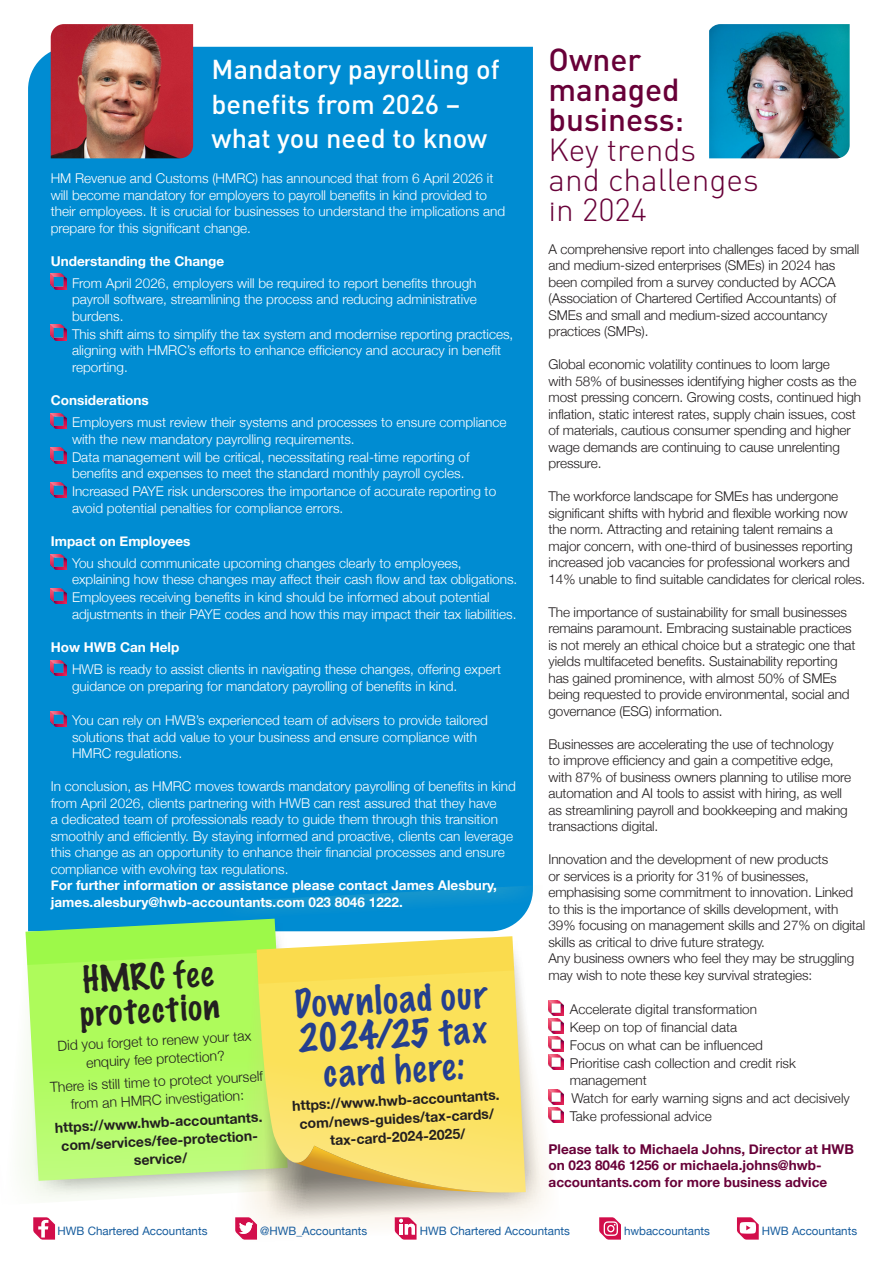
<style>
.page{position:relative;width:893px;height:1263px;background:#fff}
.page>*{position:absolute;margin:0;border:0;box-sizing:border-box;transform-origin:0 0}
.t1{font:100 35.25px/35.2px "Marker Felt";color:#253f8e;text-align:center}
.t2{font:100 33px/33px "Marker Felt";color:#231f20}
.t3{font:300 31.5px/30px "DIN Pro";color:#680038}
.t4{font:500 27px/34.5px "DIN Pro";color:#fff}
.t5{font:700 13.95px/18.3px "Helvetica Neue";color:#231f20;text-align:center}
.t6{font:300 13.95px/18.3px "Helvetica Neue";color:#231f20;text-align:center}
.t7{font:300 13.5px/16.5px "Helvetica Neue";letter-spacing:-.01em;color:#231f20}
.t8{font:300 13.5px/16.5px "Helvetica Neue";color:#fff}
.t9{font:700 13.5px/16.5px "Helvetica Neue";color:#fff}
.t10{font:700 13.5px/16.5px "Helvetica Neue";color:#680038}
.t11{font:11.55px "Helvetica Neue";color:#175d9e}
.s1{font-weight:500}
</style>
<div class="page">
<div style="left:28px;top:47px;width:505px;height:838px;background:#008cd2"></div>
<img style="left:562px;top:1003px;width:2px;height:13px">
<img style="left:562px;top:1021px;width:2px;height:13px">
<img style="left:562px;top:1039px;width:2px;height:13px">
<img style="left:562px;top:1057px;width:2px;height:13px">
<img style="left:562px;top:1092px;width:2px;height:12px">
<img style="left:562px;top:1110px;width:2px;height:12px">
<svg style="left:599px;top:1217px;width:22px;height:22px"></svg>
<svg style="left:26px;top:885px;width:536px;height:355px"></svg>
<svg style="left:737px;top:1217px;width:22px;height:22px"></svg>
<img style="left:51px;top:24px;width:142px;height:134px">
<img style="left:51px;top:274px;width:15px;height:15px">
<img style="left:51px;top:325px;width:15px;height:15px">
<img style="left:51px;top:413px;width:15px;height:16px">
<img style="left:51px;top:448px;width:15px;height:15px">
<img style="left:51px;top:482px;width:15px;height:16px">
<img style="left:51px;top:554px;width:15px;height:15px">
<img style="left:51px;top:588px;width:15px;height:16px">
<img style="left:51px;top:660px;width:15px;height:16px">
<img style="left:51px;top:711px;width:15px;height:16px">
<img style="left:709px;top:24px;width:141px;height:134px">
<p class="t4" style="left:212px;top:52px;width:290px">Mandatory payrolling of benefits from 2026 – what you need to know</p>
<p class="t3" style="left:549px;top:44px;width:212px"><span class="s1">Owner managed business:<br></span>Key trends<br>and challenges in 2024</p>
<p class="t7" style="left:549px;top:240px;width:312px">A comprehensive report into challenges faced by small and medium-sized enterprises (SMEs) in 2024 has been compiled from a survey conducted by ACCA (Association of Chartered Certified Accountants) of SMEs and small and medium-sized accountancy practices (SMPs).</p>
<p class="t7" style="left:549px;top:355px;width:314px">Global economic volatility continues to loom large<br>with 58% of businesses identifying higher costs as the most pressing concern. Growing costs, continued high inflation, static interest rates, supply chain issues, cost of materials, cautious consumer spending and higher wage demands are continuing to cause unrelenting pressure.</p>
<p class="t7" style="left:549px;top:487px;width:318px">The workforce landscape for SMEs has undergone significant shifts with hybrid and flexible working now the norm. Attracting and retaining talent remains a major concern, with one-third of businesses reporting increased job vacancies for professional workers and 14% unable to find suitable candidates for clerical roles.</p>
<p class="t7" style="left:549px;top:603px;width:308px">The importance of sustainability for small businesses remains paramount. Embracing sustainable practices is not merely an ethical choice but a strategic one that yields multifaceted benefits. Sustainability reporting has gained prominence, with almost 50% of SMEs being requested to provide environmental, social and governance (ESG) information.</p>
<p class="t7" style="left:549px;top:735px;width:304px">Businesses are accelerating the use of technology<br>to improve efficiency and gain a competitive edge, with 87% of business owners planning to utilise more automation and AI tools to assist with hiring, as well as streamlining payroll and bookkeeping and making transactions digital.</p>
<p class="t7" style="left:549px;top:850px;width:318px">Innovation and the development of new products<br>or services is a priority for 31% of businesses, emphasising some commitment to innovation. Linked to this is the importance of skills development, with 39% focusing on management skills and 27% on digital skills as critical to drive future strategy.</p>
<p class="t7" style="left:549px;top:949px;width:307px">Any business owners who feel they may be struggling may wish to note these key survival strategies:</p>
<p class="t7" style="left:570px;top:1000px;width:189px">Accelerate digital transformation</p>
<p class="t7" style="left:570px;top:1018px;width:169px">Keep on top of financial data</p>
<p class="t7" style="left:570px;top:1036px;width:195px">Focus on what can be influenced</p>
<p class="t7" style="left:570px;top:1054px;width:228px">Prioritise cash collection and credit risk management</p>
<p class="t7" style="left:571px;top:1089px;width:280px">Watch for early warning signs and act decisively</p>
<p class="t7" style="left:570px;top:1107px;width:143px">Take professional advice</p>
<p class="t10" style="left:549px;top:1141px;width:307px">Please talk to Michaela Johns, Director at HWB on 023 8046 1256 or michaela.johns@hwb&shy;accountants.com for more business advice</p>
<p class="t8" style="left:51px;top:169px;width:456px">HM Revenue and Customs (HMRC) has announced that from 6 April 2026 it will become mandatory for employers to payroll benefits in kind provided to their employees. It is crucial for businesses to understand the implications and prepare for this significant change.</p>
<p class="t9" style="left:51px;top:253px;width:175px">Understanding the Change</p>
<p class="t8" style="left:72px;top:274px;width:406px;text-align:justify">From April 2026, employers will be required to report benefits through payroll software, streamlining the process and reducing administrative burdens.</p>
<p class="t8" style="left:72px;top:325px;width:443px">This shift aims to simplify the tax system and modernise reporting practices, aligning with HMRC’s efforts to enhance efficiency and accuracy in benefit reporting.</p>
<p class="t9" style="left:51px;top:392px;width:100px">Considerations</p>
<p class="t8" style="left:72px;top:413px;width:436px">Employers must review their systems and processes to ensure compliance with the new mandatory payrolling requirements.</p>
<p class="t8" style="left:72px;top:447px;width:399px">Data management will be critical, necessitating real-time reporting of benefits and expenses to meet the standard monthly payroll cycles.</p>
<p class="t8" style="left:72px;top:482px;width:426px">Increased PAYE risk underscores the importance of accurate reporting to avoid potential penalties for compliance errors.</p>
<p class="t9" style="left:51px;top:533px;width:141px">Impact on Employees</p>
<p class="t8" style="left:72px;top:554px;width:447px">You should communicate upcoming changes clearly to employees, explaining how these changes may affect their cash flow and tax obligations.</p>
<p class="t8" style="left:72px;top:588px;width:446px">Employees receiving benefits in kind should be informed about potential adjustments in their PAYE codes and how this may impact their tax liabilities.</p>
<p class="t9" style="left:51px;top:639px;width:130px">How HWB Can Help</p>
<p class="t8" style="left:72px;top:660px;width:431px">HWB is ready to assist clients in navigating these changes, offering expert guidance on preparing for mandatory payrolling of benefits in kind.</p>
<p class="t8" style="left:72px;top:711px;width:417px">You can rely on HWB’s experienced team of advisers to provide tailored solutions that add value to your business and ensure compliance with<br>HMRC regulations.</p>
<p class="t8" style="left:51px;top:777px;width:467px">In conclusion, as HMRC moves towards mandatory payrolling of benefits in kind from April 2026, clients partnering with HWB can rest assured that they have<br>a dedicated team of professionals ready to guide them through this transition smoothly and efficiently. By staying informed and proactive, clients can leverage this change as an opportunity to enhance their financial processes and ensure compliance with evolving tax regulations.</p>
<p class="t9" style="left:51px;top:877px;width:448px">For further information or assistance please contact James Alesbury, james.alesbury@hwb-accountants.com 023 8046 1222.</p>
<p class="t2" style="left:77px;top:963px;width:141px;rotate:-3deg">HMRC fee protection</p>
<p class="t1" style="left:293px;top:986px;width:194px;rotate:-3deg">Download our<br>2024/25 tax card here:</p>
<p class="t5" style="left:292px;top:1097px;width:209px;rotate:-3deg">https://www.hwb-accountants. com/news-guides/tax-cards/ tax-card-2024-2025/</p>
<p class="t6" style="left:57px;top:1035px;width:196px;rotate:-3deg">Did you forget to renew your tax enquiry fee protection?</p>
<p class="t6" style="left:50px;top:1077px;width:215px;rotate:-3deg">There is still time to protect yourself from an HMRC investigation:</p>
<p class="t5" style="left:55px;top:1119px;width:209px;rotate:-3deg">https://www.hwb-accountants. com/services/fee-protection&shy;service/</p>
<p class="t11" style="left:58px;top:1223px;width:151px">HWB Chartered Accountants</p>
<p class="t11" style="left:260px;top:1223px;width:109px">@HWB_Accountants</p>
<p class="t11" style="left:420px;top:1223px;width:151px">HWB Chartered Accountants</p>
<p class="t11" style="left:624px;top:1223px;width:87px">hwbaccountants</p>
<p class="t11" style="left:762px;top:1223px;width:97px">HWB Accountants</p>
</div>
